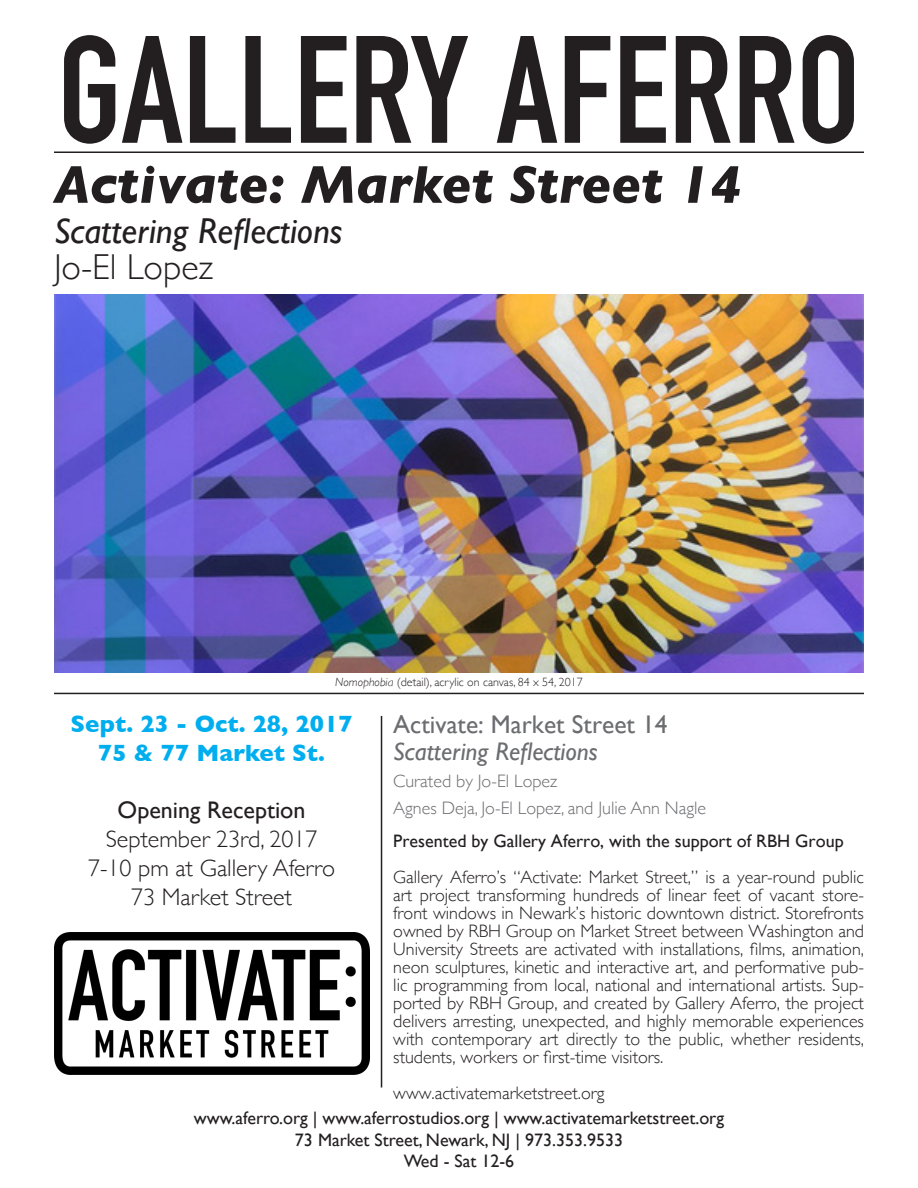
<style>
.page{position:relative;width:918px;height:1188px;background:#fff}
.page>*{position:absolute;margin:0;border:0;box-sizing:border-box;transform-origin:0 0}
.t1{font:150px "DIN Engschrift LT";color:#231f20}
.t2{font:italic 700 54px "Gill Sans";color:#231f20}
.t3{font:italic 36px "Gill Sans";color:#231f20}
.t4{font:300 36px "Gill Sans";color:#231f20}
.t5{font:25.5px "Gill Sans";color:#6c6d70}
.t6{font:italic 25.5px "Gill Sans";color:#6c6d70}
.t7{font:300 24px "Gill Sans";color:#231f20}
.t8{font:700 24px "Gill Sans";color:#00aeef}
.t9{font:24px "Gill Sans";color:#231f20}
.t10{font:300 18px/18px "Gill Sans";color:#231f20;text-align:justify}
.t11{font:18px "Gill Sans";color:#231f20}
.t12{font:300 18px "Gill Sans";color:#6c6d70}
.t13{font:18px "Gill Sans";color:#231f20}
.t14{font:300 12px "Gill Sans";color:#231f20}
.s1{font-style:italic}
</style>
<div class="page">
<hr style="left:381px;top:716px;width:1px;height:371px;background:#231f20">
<hr style="left:54px;top:152px;width:810px;height:1px;background:#231f20">
<hr style="left:54px;top:693px;width:810px;height:1px;background:#231f20">
<img style="left:54px;top:294px;width:810px;height:378px">
<img style="left:54px;top:933px;width:315px;height:141px">
<p class="t1" style="left:58px;top:2px;width:804px">GALLERY AFERRO</p>
<p class="t2" style="left:54px;top:153px;width:689px">Activate: Market Street 14</p>
<p class="t3" style="left:54px;top:210px;width:290px">Scattering Reflections</p>
<p class="t4" style="left:54px;top:239px;width:160px">Jo-El Lopez</p>
<p class="t14" style="left:335px;top:673px;width:249px"><span class="s1">Nomophobia</span> (detail), acrylic on canvas, 84 x 54, 2017</p>
<p class="t8" style="left:71px;top:705px;width:284px">Sept. 23 - Oct. 28, 2017</p>
<p class="t8" style="left:98px;top:734px;width:228px">75 &amp; 77 Market St.</p>
<p class="t9" style="left:118px;top:796px;width:189px">Opening Reception</p>
<p class="t7" style="left:106px;top:820px;width:213px">September 23rd, 2017</p>
<p class="t7" style="left:88px;top:849px;width:249px">7-10 pm at Gallery Aferro</p>
<p class="t7" style="left:131px;top:878px;width:162px">73 Market Street</p>
<p class="t5" style="left:393px;top:710px;width:276px">Activate: Market Street 14</p>
<p class="t6" style="left:393px;top:737px;width:206px">Scattering Reflections</p>
<p class="t12" style="left:393px;top:767px;width:166px">Curated by Jo-El Lopez</p>
<p class="t12" style="left:393px;top:794px;width:314px">Agnes Deja, Jo-El Lopez, and Julie Ann Nagle</p>
<p class="t13" style="left:393px;top:830px;width:452px">Presented by Gallery Aferro, with the support of RBH Group</p>
<p class="t10" style="left:393px;top:867px;width:472px">Gallery Aferro’s “Activate: Market Street,” is a year-round public art project transforming hundreds of linear feet of vacant store&shy;front windows in Newark’s historic downtown district. Storefronts owned by RBH Group on Market Street between Washington and University Streets are activated with installations, films, animation, neon sculptures, kinetic and interactive art, and performative pub&shy;lic programming from local, national and international artists. Sup&shy;ported by RBH Group, and created by Gallery Aferro, the project delivers arresting, unexpected, and highly memorable experiences with contemporary art directly to the public, whether residents, students, workers or first-time visitors.</p>
<p class="t10" style="left:393px;top:1083px;width:213px">www.activatemarketstreet.org</p>
<p class="t11" style="left:194px;top:1107px;width:532px">www.aferro.org | www.aferrostudios.org | www.activatemarketstreet.org</p>
<p class="t11" style="left:295px;top:1129px;width:330px">73 Market Street, Newark, NJ | 973.353.9533</p>
<p class="t11" style="left:404px;top:1151px;width:112px">Wed - Sat 12-6</p>
</div>
